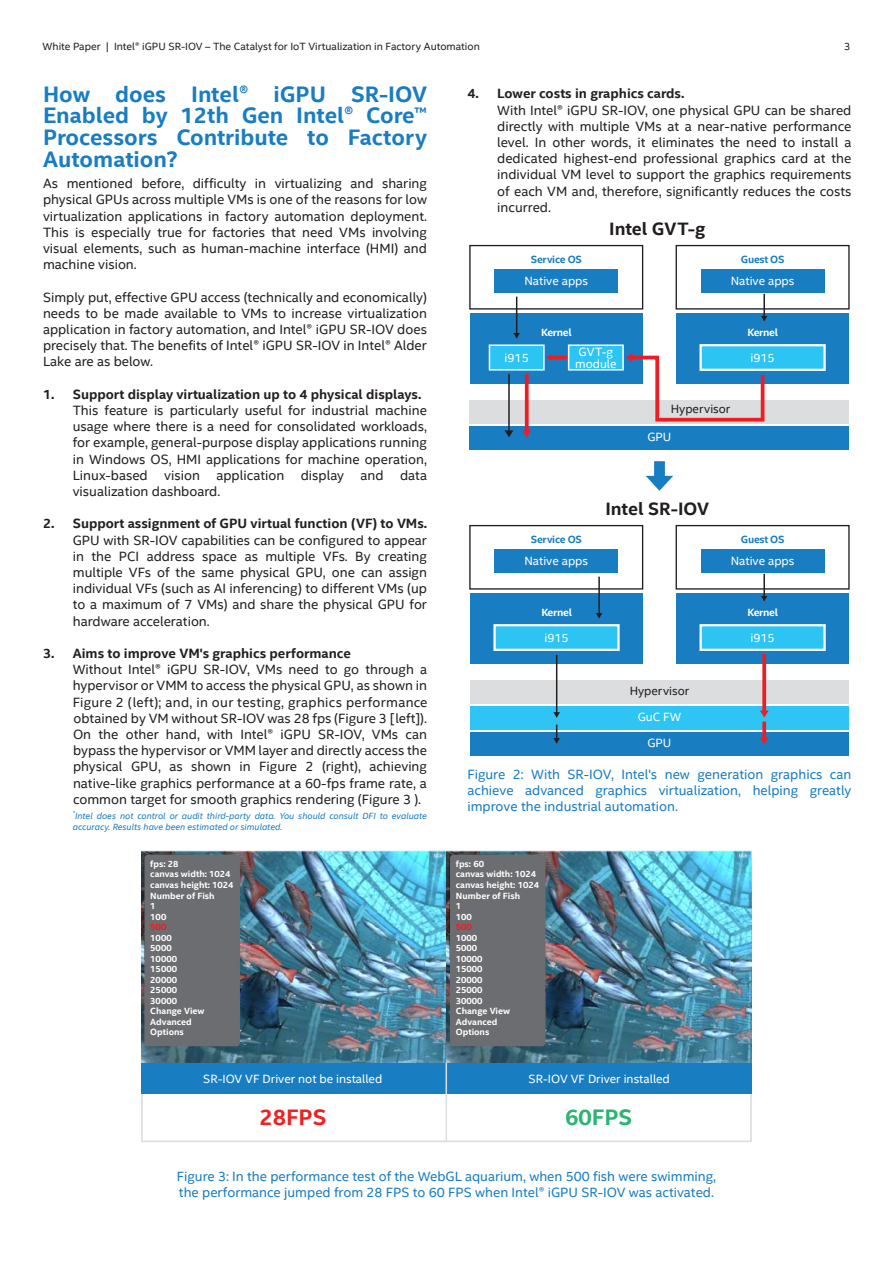
<style>
.page{position:relative;width:893px;height:1263px;background:#fff}
.page>*{position:absolute;margin:0;border:0;box-sizing:border-box;transform-origin:0 0}
.t1{font:700 22.5px/21.6px "Intel Clear";color:#197dc2;text-align:justify}
.t2{font:700 22.5px "Intel Clear";color:#2bb572}
.t3{font:700 22.5px "Intel Clear";color:#ed2225}
.t4{font:700 18px "Intel Clear";color:#211d1e}
.t5{font:13.5px/16.2px "Intel Clear";color:#231f20;text-align:justify}
.t6{font:13.5px/16.2px "Intel Clear";color:#197dc2;text-align:justify}
.t7{font:700 13.5px "Intel Clear";color:#231f20}
.t8{font:12px/26px "Intel Clear";color:#fff;text-align:center}
.t9{font:12px "Intel Clear";color:#231f20}
.t10{font:10.5px "Intel Clear";color:#231f20}
.t11{font:700 10.5px "Intel Clear";letter-spacing:-.025em;color:#197dc2}
.t12{font:700 10.5px "Intel Clear";letter-spacing:-.025em;color:#fff}
.t13{font:700 9px/10.5px "Intel Clear";color:#fff}
.t14{font:italic 9px/10.8px "Intel Clear";color:#197dc2}
.t15{font:700 9px "Intel Clear";color:#ee1d23}
</style>
<div class="page">
<div style="left:470px;top:680px;width:379px;height:23px;background:#dcdddf"></div>
<div style="left:470px;top:706px;width:379px;height:23px;background:#2ec4f3"></div>
<div style="left:470px;top:732px;width:379px;height:23px;background:#197dc2"></div>
<div style="left:470px;top:593px;width:173px;height:71px;background:#197dc2"></div>
<div style="left:493px;top:624px;width:127px;height:27px;background:#2cc4f3;border:2px solid #fff"></div>
<div style="left:470px;top:313px;width:173px;height:71px;background:#197dc2"></div>
<div style="left:469px;top:245px;width:174px;height:65px;border:1px solid #231f20"></div>
<div style="left:494px;top:270px;width:124px;height:23px;background:#197dc2"></div>
<div style="left:470px;top:400px;width:379px;height:23px;background:#dcdddf"></div>
<div style="left:470px;top:426px;width:379px;height:23px;background:#197dc2"></div>
<hr style="left:516px;top:297px;width:1px;height:36px;background:#231f20">
<svg style="left:513px;top:333px;width:7px;height:6px"></svg>
<svg style="left:546px;top:354px;width:6px;height:7px"></svg>
<div style="left:141px;top:1084px;width:611px;height:58px;border:2px solid #dcdddf"></div>
<img style="left:141px;top:850px;width:611px;height:212px">
<div style="left:141px;top:1062px;width:305px;height:31px;background:#197dc2"></div>
<div style="left:446px;top:1062px;width:306px;height:31px;background:#197dc2"></div>
<hr style="left:445px;top:1062px;width:2px;height:79px;background:#dcdddf">
<div style="left:144px;top:854px;width:96px;height:192px;background:#6c6d70;border-radius:4px"></div>
<div style="left:450px;top:854px;width:95px;height:192px;background:#6c6d70;border-radius:4px"></div>
<div style="left:568px;top:344px;width:56px;height:27px;background:#2cc4f3;border:2px solid #fff"></div>
<div style="left:489px;top:344px;width:56px;height:27px;background:#2cc4f3;border:2px solid #fff"></div>
<div style="left:676px;top:313px;width:173px;height:71px;background:#197dc2"></div>
<div style="left:676px;top:245px;width:174px;height:65px;border:1px solid #231f20"></div>
<div style="left:701px;top:270px;width:124px;height:23px;background:#197dc2"></div>
<hr style="left:763px;top:294px;width:2px;height:25px;background:#231f20">
<svg style="left:761px;top:316px;width:6px;height:5px"></svg>
<div style="left:699px;top:344px;width:127px;height:27px;background:#2cc4f3;border:2px solid #fff"></div>
<div style="left:469px;top:525px;width:174px;height:65px;border:1px solid #231f20"></div>
<div style="left:494px;top:550px;width:124px;height:23px;background:#197dc2"></div>
<hr style="left:598px;top:577px;width:2px;height:36px;background:#231f20">
<svg style="left:596px;top:613px;width:6px;height:6px"></svg>
<div style="left:676px;top:593px;width:173px;height:71px;background:#197dc2"></div>
<div style="left:676px;top:525px;width:174px;height:65px;border:1px solid #231f20"></div>
<div style="left:701px;top:550px;width:124px;height:23px;background:#197dc2"></div>
<hr style="left:763px;top:574px;width:2px;height:25px;background:#231f20">
<svg style="left:761px;top:596px;width:6px;height:5px"></svg>
<svg style="left:553px;top:724px;width:7px;height:20px"></svg>
<div style="left:699px;top:624px;width:127px;height:27px;background:#2cc4f3;border:2px solid #fff"></div>
<svg style="left:646px;top:461px;width:27px;height:30px"></svg>
<svg style="left:553px;top:712px;width:7px;height:6px"></svg>
<hr style="left:556px;top:655px;width:1px;height:60px;background:#231f20">
<hr style="left:550px;top:356px;width:17px;height:3px;background:#ee1d23">
<svg style="left:762px;top:654px;width:4px;height:56px"></svg>
<svg style="left:760px;top:710px;width:9px;height:7px"></svg>
<svg style="left:762px;top:722px;width:4px;height:15px"></svg>
<svg style="left:760px;top:737px;width:9px;height:7px"></svg>
<svg style="left:626px;top:353px;width:140px;height:69px"></svg>
<hr style="left:508px;top:374px;width:2px;height:58px;background:#231f20">
<svg style="left:505px;top:430px;width:8px;height:7px"></svg>
<svg style="left:525px;top:374px;width:4px;height:56px"></svg>
<svg style="left:522px;top:430px;width:9px;height:7px"></svg>
<p class="t10" style="left:43px;top:39px;width:439px">White Paper | Intel® iGPU SR-IOV – The Catalyst for IoT Virtualization in Factory Automation</p>
<p class="t10" style="left:844px;top:39px;width:8px">3</p>
<h1 class="t1" style="left:43px;top:82px;width:385px">How does Intel® iGPU SR-IOV Enabled by 12th Gen Intel® Core™ Processors Contribute to Factory Automation?</h1>
<p class="t5" style="left:43px;top:175px;width:385px">As mentioned before, difficulty in virtualizing and sharing physical GPUs across multiple VMs is one of the reasons for low virtualization applications in factory automation deployment.<br>This is especially true for factories that need VMs involving visual elements, such as human-machine interface (HMI) and machine vision.</p>
<p class="t5" style="left:43px;top:288px;width:385px">Simply put, effective GPU access (technically and economically) needs to be made available to VMs to increase virtualization application in factory automation, and Intel® iGPU SR-IOV does precisely that. The benefits of Intel® iGPU SR-IOV in Intel® Alder Lake are as below.</p>
<p class="t7" style="left:43px;top:385px;width:380px">1. Support display virtualization up to 4 physical displays.</p>
<p class="t5" style="left:73px;top:402px;width:356px">This feature is particularly useful for industrial machine usage where there is a need for consolidated workloads, for example, general-purpose display applications running in Windows OS, HMI applications for machine operation, Linux-based vision application display and data visualization dashboard.</p>
<p class="t7" style="left:43px;top:514px;width:386px">2. Support assignment of GPU virtual function (VF) to VMs.</p>
<p class="t5" style="left:73px;top:531px;width:356px">GPU with SR-IOV capabilities can be configured to appear in the PCI address space as multiple VFs. By creating multiple VFs of the same physical GPU, one can assign individual VFs (such as AI inferencing) to different VMs (up to a maximum of 7 VMs) and share the physical GPU for hardware acceleration.</p>
<p class="t7" style="left:43px;top:644px;width:309px">3. Aims to improve VM's graphics performance</p>
<p class="t5" style="left:73px;top:661px;width:356px">Without Intel® iGPU SR-IOV, VMs need to go through a hypervisor or VMM to access the physical GPU, as shown in Figure 2 (left); and, in our testing, graphics performance obtained by VM without SR-IOV was 28 fps (Figure 3 [left]).<br>On the other hand, with Intel® iGPU SR-IOV, VMs can bypass the hypervisor or VMM layer and directly access the physical GPU, as shown in Figure 2 (right), achieving native-like graphics performance at a 60-fps frame rate, a common target for smooth graphics rendering (Figure 3 ).</p>
<p class="t14" style="left:73px;top:810px;width:356px"><sup>*</sup>Intel does not control or audit third-party data. You should consult DFI to evaluate accuracy. Results have been estimated or simulated.</p>
<p class="t13" style="left:150px;top:858px;width:85px">fps: 28<br>canvas width: 1024 canvas height: 1024<br>Number of Fish<br>1<br>100</p>
<p class="t15" style="left:150px;top:921px;width:18px">500</p>
<p class="t13" style="left:150px;top:932px;width:56px">1000<br>5000<br>10000<br>15000<br>20000<br>25000<br>30000<br>Change View<br>Advanced<br>Options</p>
<p class="t8" style="left:203px;top:1065px;width:181px">SR-IOV VF Driver not be installed</p>
<h1 class="t3" style="left:259px;top:1102px;width:69px">28FPS</h1>
<p class="t7" style="left:467px;top:84px;width:219px">4. Lower costs in graphics cards.</p>
<p class="t5" style="left:497px;top:101px;width:356px">With Intel® iGPU SR-IOV, one physical GPU can be shared directly with multiple VMs at a near-native performance level. In other words, it eliminates the need to install a dedicated highest-end professional graphics card at the individual VM level to support the graphics requirements of each VM and, therefore, significantly reduces the costs incurred.</p>
<p class="t11" style="left:531px;top:252px;width:53px">Service OS</p>
<p class="t8" style="left:524px;top:267px;width:65px">Native apps</p>
<p class="t12" style="left:541px;top:325px;width:32px">Kernel</p>
<h2 class="t4" style="left:609px;top:216px;width:98px">Intel GVT-g</h2>
<p class="t8" style="left:504px;top:344px;width:26px">i915</p>
<p class="t8" style="left:575px;top:345px;width:43px;line-height:12px;text-align:left">GVT-g module</p>
<p class="t11" style="left:741px;top:252px;width:45px">Guest OS</p>
<p class="t8" style="left:731px;top:267px;width:65px">Native apps</p>
<p class="t12" style="left:747px;top:325px;width:32px">Kernel</p>
<p class="t8" style="left:750px;top:344px;width:26px">i915</p>
<p class="t9" style="left:671px;top:400px;width:61px">Hypervisor</p>
<p class="t8" style="left:647px;top:423px;width:26px">GPU</p>
<h2 class="t4" style="left:605px;top:496px;width:105px">Intel SR-IOV</h2>
<p class="t11" style="left:531px;top:532px;width:53px">Service OS</p>
<p class="t11" style="left:741px;top:532px;width:45px">Guest OS</p>
<p class="t8" style="left:524px;top:547px;width:65px">Native apps</p>
<p class="t8" style="left:731px;top:547px;width:65px">Native apps</p>
<p class="t12" style="left:541px;top:605px;width:32px">Kernel</p>
<p class="t8" style="left:544px;top:624px;width:26px">i915</p>
<p class="t12" style="left:747px;top:605px;width:32px">Kernel</p>
<p class="t8" style="left:750px;top:624px;width:26px">i915</p>
<p class="t9" style="left:630px;top:683px;width:61px">Hypervisor</p>
<p class="t8" style="left:638px;top:704px;width:45px">GuC FW<br>GPU</p>
<p class="t6" style="left:467px;top:766px;width:385px">Figure 2: With SR-IOV, Intel's new generation graphics can achieve advanced graphics virtualization, helping greatly improve the industrial automation.</p>
<p class="t13" style="left:456px;top:858px;width:85px">fps: 60<br>canvas width: 1024 canvas height: 1024<br>Number of Fish<br>1<br>100</p>
<p class="t15" style="left:456px;top:921px;width:18px">500</p>
<p class="t13" style="left:456px;top:932px;width:56px">1000<br>5000<br>10000<br>15000<br>20000<br>25000<br>30000<br>Change View<br>Advanced<br>Options</p>
<p class="t8" style="left:529px;top:1065px;width:143px">SR-IOV VF Driver installed</p>
<h1 class="t2" style="left:565px;top:1102px;width:69px">60FPS</h1>
<p class="t6" style="left:177px;top:1168px;width:541px">Figure 3: In the performance test of the WebGL aquarium, when 500 fish were swimming, the performance jumped from 28 FPS to 60 FPS when Intel® iGPU SR-IOV was activated.</p>
</div>
